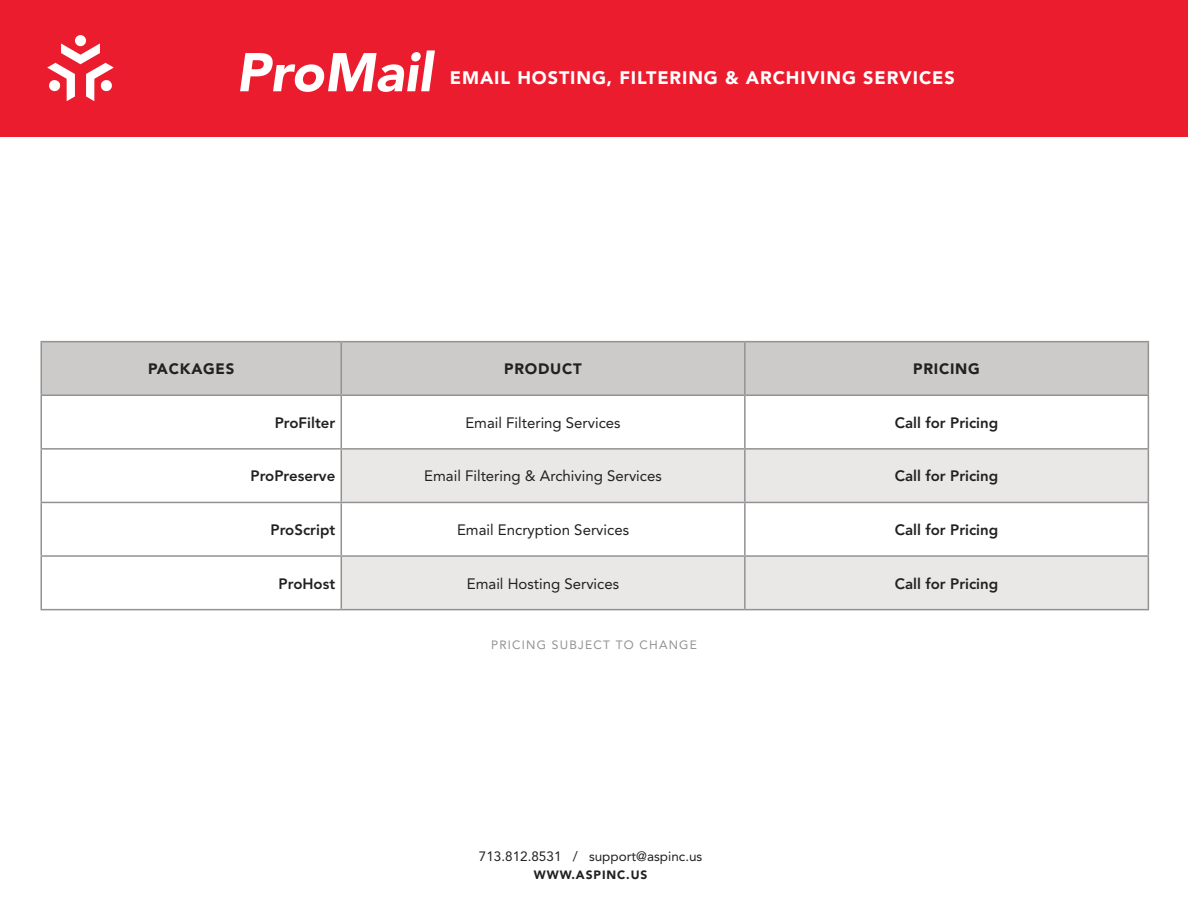
<style>
.page{position:relative;width:1188px;height:918px;background:#fff}
.page>*{position:absolute;margin:0;border:0;box-sizing:border-box;transform-origin:0 0}
.t1{font:italic 900 54px "Avenir";color:#fff}
.t2{font:900 18px "Avenir LT Std";letter-spacing:.05em;color:#fff}
.t3{font:15px "Avenir LT Std";color:#222121}
.t4{font:800 15px "Avenir LT Std";color:#222121}
.t5{font:900 15px "Avenir LT Std";letter-spacing:.05em;color:#222121}
.t6{font:13.5px "Avenir LT Std";color:#222121}
.t7{font:12px "Avenir LT Std";letter-spacing:.1em;color:#939191}
.t8{font:900 12px "Avenir LT Std";letter-spacing:.075em;color:#222121}
</style>
<div class="page">
<div style="left:42px;top:342px;width:1106px;height:53px;background:#cdcaca"></div>
<svg style="left:342px;top:450px;width:806px;height:159px;fill:#e9e8e7"></svg>
<hr style="left:744px;top:342px;width:2px;height:53px;background:#939191">
<hr style="left:1148px;top:342px;width:1px;height:53px;background:#939191">
<hr style="left:40px;top:396px;width:2px;height:52px;background:#939191">
<hr style="left:341px;top:396px;width:1px;height:52px;background:#939191">
<hr style="left:744px;top:396px;width:2px;height:52px;background:#939191">
<hr style="left:1148px;top:396px;width:1px;height:52px;background:#939191">
<hr style="left:40px;top:448px;width:301px;height:2px;background:#939191">
<hr style="left:40px;top:450px;width:2px;height:52px;background:#939191">
<hr style="left:744px;top:450px;width:2px;height:52px;background:#939191">
<hr style="left:1148px;top:450px;width:1px;height:52px;background:#939191">
<hr style="left:40px;top:502px;width:301px;height:1px;background:#939191">
<hr style="left:40px;top:503px;width:2px;height:52px;background:#939191">
<hr style="left:341px;top:503px;width:1px;height:52px;background:#939191">
<hr style="left:744px;top:503px;width:2px;height:52px;background:#939191">
<hr style="left:1148px;top:503px;width:1px;height:52px;background:#939191">
<hr style="left:40px;top:555px;width:301px;height:2px;background:#939191">
<hr style="left:40px;top:557px;width:2px;height:52px;background:#939191">
<hr style="left:744px;top:557px;width:2px;height:52px;background:#939191">
<hr style="left:1148px;top:557px;width:1px;height:52px;background:#939191">
<hr style="left:40px;top:609px;width:301px;height:1px;background:#939191">
<hr style="left:341px;top:341px;width:404px;height:1px;background:#939191">
<hr style="left:745px;top:341px;width:404px;height:1px;background:#939191">
<hr style="left:40px;top:341px;width:301px;height:1px;background:#939191">
<hr style="left:40px;top:342px;width:2px;height:53px;background:#939191">
<hr style="left:341px;top:342px;width:1px;height:53px;background:#939191">
<hr style="left:40px;top:395px;width:301px;height:1px;background:#939191">
<hr style="left:341px;top:395px;width:404px;height:1px;background:#939191">
<hr style="left:745px;top:395px;width:404px;height:1px;background:#939191">
<hr style="left:745px;top:609px;width:404px;height:1px;background:#939191">
<hr style="left:341px;top:448px;width:404px;height:2px;background:#939191">
<hr style="left:341px;top:450px;width:1px;height:52px;background:#939191">
<hr style="left:745px;top:448px;width:404px;height:2px;background:#939191">
<hr style="left:341px;top:502px;width:404px;height:1px;background:#939191">
<hr style="left:745px;top:502px;width:404px;height:1px;background:#939191">
<hr style="left:341px;top:555px;width:404px;height:2px;background:#939191">
<hr style="left:341px;top:557px;width:1px;height:52px;background:#939191">
<hr style="left:341px;top:609px;width:404px;height:1px;background:#939191">
<hr style="left:745px;top:555px;width:404px;height:2px;background:#939191">
<div style="left:0;top:0;width:1188px;height:136px;background:#eb1c2d"></div>
<div style="left:75px;top:35px;width:11px;height:11px;background:#fff;border-radius:50%"></div>
<svg style="left:47px;top:43px;width:67px;height:58px"></svg>
<h1 class="t1" style="left:236px;top:28px;width:198px">ProMail</h1>
<p class="t2" style="left:450px;top:67px;width:506px">EMAIL HOSTING, FILTERING &amp; ARCHIVING SERVICES</p>
<p class="t5" style="left:148px;top:360px;width:88px">PACKAGES</p>
<p class="t5" style="left:504px;top:360px;width:79px">PRODUCT</p>
<p class="t5" style="left:913px;top:360px;width:68px">PRICING</p>
<p class="t4" style="left:275px;top:414px;width:62px">ProFilter</p>
<p class="t3" style="left:465px;top:414px;width:157px">Email Filtering Services</p>
<p class="t4" style="left:895px;top:414px;width:105px">Call for Pricing</p>
<p class="t4" style="left:251px;top:467px;width:86px">ProPreserve</p>
<p class="t3" style="left:424px;top:467px;width:239px">Email Filtering &amp; Archiving Services</p>
<p class="t4" style="left:895px;top:467px;width:105px">Call for Pricing</p>
<p class="t4" style="left:271px;top:521px;width:66px">ProScript</p>
<p class="t3" style="left:457px;top:521px;width:174px">Email Encryption Services</p>
<p class="t4" style="left:895px;top:521px;width:105px">Call for Pricing</p>
<p class="t4" style="left:279px;top:574px;width:58px">ProHost</p>
<p class="t3" style="left:467px;top:575px;width:154px">Email Hosting Services</p>
<p class="t4" style="left:895px;top:574px;width:105px">Call for Pricing</p>
<p class="t7" style="left:491px;top:638px;width:207px">PRICING SUBJECT TO CHANGE</p>
<p class="t6" style="left:479px;top:848px;width:225px">713.812.8531 / support@aspinc.us</p>
<p class="t8" style="left:534px;top:867px;width:115px">WWW.ASPINC.US</p>
</div>
